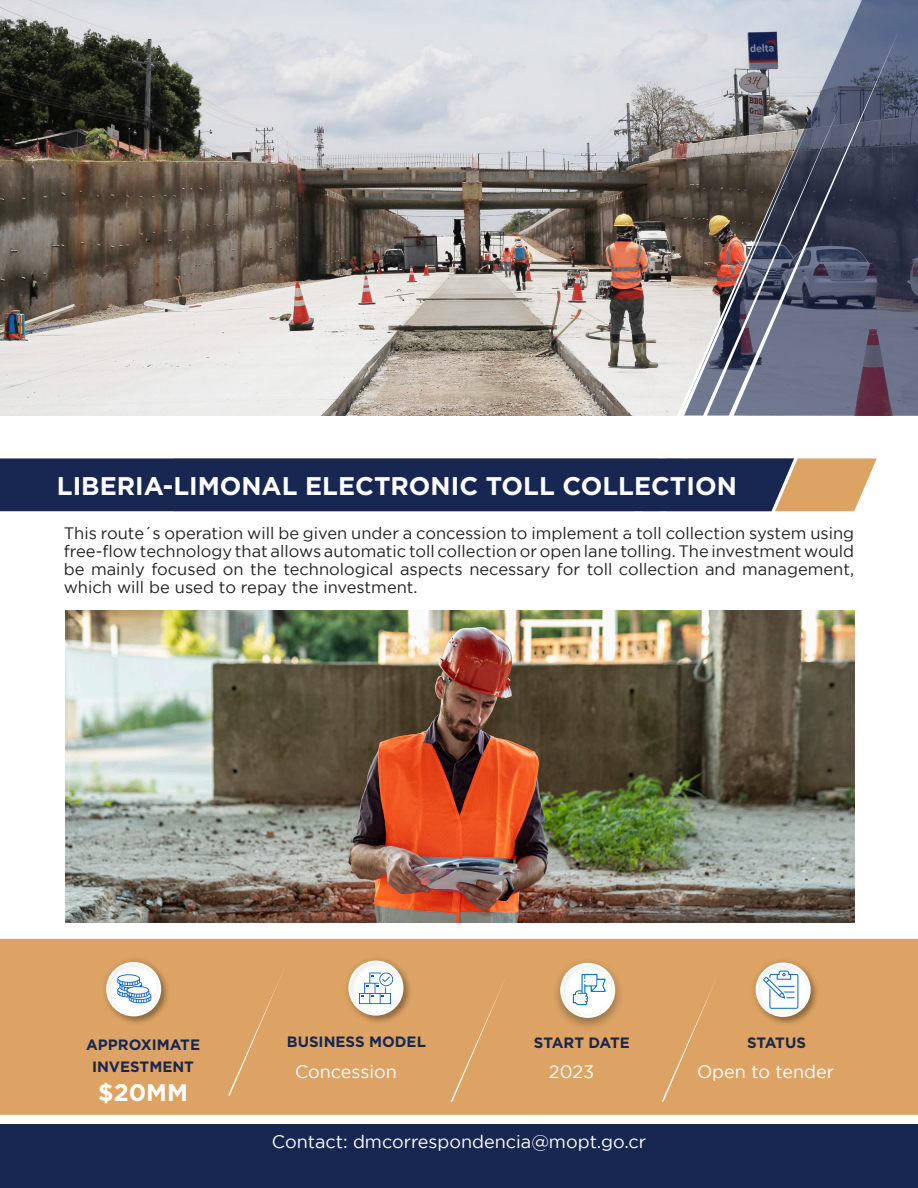
<style>
.page{position:relative;width:918px;height:1188px;background:#fff}
.page>*{position:absolute;margin:0;border:0;box-sizing:border-box;transform-origin:0 0}
.t1{font:700 25.5px "Gotham";color:#fff}
.t2{font:700 24px "Gotham";color:#fff}
.t3{font:18px "Gotham";color:#fff}
.t4{font:16.5px/18px "Gotham";color:#231f20;text-align:justify}
.t5{font:700 15px/21.6px "Gotham";color:#182751;text-align:center}
</style>
<div class="page">
<img style="left:0;top:0;width:678px;height:415px">
<svg style="left:678px;top:0;width:240px;height:416px;background:#8e95a5"></svg>
<svg style="left:718px;top:27px;width:182px;height:389px;background:#66697c"></svg>
<div style="left:0;top:939px;width:918px;height:176px;background:#dca364"></div>
<div style="left:0;top:1124px;width:918px;height:64px;background:#182751"></div>
<img style="left:629px;top:119px;width:182px;height:393px">
<img style="left:65px;top:611px;width:789px;height:311px">
<img style="left:340px;top:952px;width:75px;height:75px">
<div style="left:348px;top:961px;width:55px;height:55px;border:2px solid #fff;border-radius:50%"></div>
<svg style="left:359px;top:973px;width:34px;height:31px"></svg>
<img style="left:747px;top:954px;width:75px;height:74px">
<div style="left:756px;top:963px;width:55px;height:54px;border:2px solid #fff;border-radius:50%"></div>
<svg style="left:763px;top:971px;width:35px;height:38px"></svg>
<img style="left:98px;top:953px;width:74px;height:75px">
<div style="left:106px;top:962px;width:55px;height:54px;border:2px solid #fff;border-radius:50%"></div>
<div style="left:228px;top:962px;width:59px;height:134px;background:#dca364"></div>
<div style="left:662px;top:968px;width:59px;height:134px;background:#dca364"></div>
<div style="left:451px;top:968px;width:59px;height:134px;background:#dca364"></div>
<div style="left:551px;top:958px;width:74px;height:74px;background:#231f20;opacity:.4"></div>
<svg style="left:560px;top:963px;width:55px;height:55px"></svg>
<svg style="left:0;top:458px;width:877px;height:53px;background:#2f3756"></svg>
<h1 class="t1" style="left:57px;top:471px;width:681px">LIBERIA-LIMONAL ELECTRONIC TOLL COLLECTION</h1>
<p class="t4" style="left:64px;top:524px;width:792px">This route´s operation will be given under a concession to implement a toll collection system using free-flow technology that allows automatic toll collection or open lane tolling. The investment would be mainly focused on the technological aspects necessary for toll collection and management, which will be used to repay the investment.</p>
<p class="t5" style="left:86px;top:1034px;width:116px">APPROXIMATE<br>INVESTMENT</p>
<h2 class="t2" style="left:98px;top:1078px;width:91px">$20MM</h2>
<p class="t5" style="left:287px;top:1031px;width:141px">BUSINESS MODEL</p>
<p class="t5" style="left:534px;top:1031px;width:97px">START DATE</p>
<p class="t5" style="left:747px;top:1032px;width:60px">STATUS</p>
<p class="t3" style="left:295px;top:1062px;width:103px">Concession</p>
<p class="t3" style="left:549px;top:1062px;width:47px">2023</p>
<p class="t3" style="left:697px;top:1062px;width:139px">Open to tender</p>
<p class="t3" style="left:272px;top:1131px;width:376px">Contact: dmcorrespondencia@mopt.go.cr</p>
</div>
